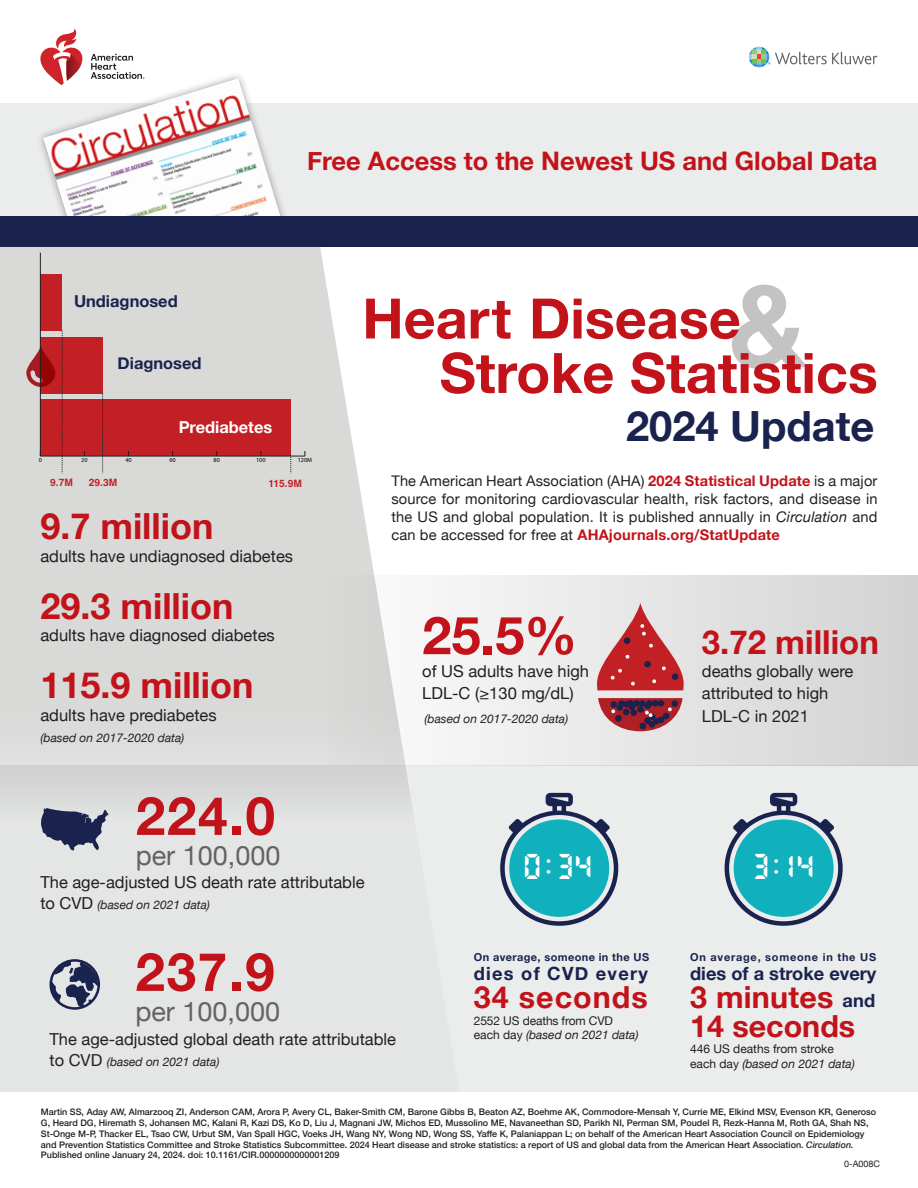
<style>
.page{position:relative;width:918px;height:1188px;background:#fff}
.page>*{position:absolute;margin:0;border:0;box-sizing:border-box;transform-origin:0 0}
.t1{font:700 114.45px "Helvetica Neue";color:#c3c3c3}
.t2{font:700 55.8px/54.4px "Helvetica Neue";color:#c2131b}
.t3{font:700 53.1px "Helvetica Neue";letter-spacing:.03em;color:#c2131b}
.t4{font:700 52.5px "Helvetica Neue";color:#c2131b}
.t5{font:700 41.7px "Helvetica Neue";color:#19234e}
.t6{font:36.75px "Digital Dismay";color:#fff}
.t7{font:700 36px "Helvetica Neue";color:#c2131b}
.t8{font:700 33px "Helvetica Neue";color:#c2131b}
.t9{font:700 30.45px/28.5px "Helvetica Neue";letter-spacing:.01em;color:#c2131b}
.t10{font:700 30.45px "Helvetica Neue";letter-spacing:.035em;color:#c2131b}
.t11{font:27px "Helvetica Neue";color:#636366}
.t12{font:700 25.5px "Helvetica Neue";color:#c2131b}
.t13{font:700 18.3px "Helvetica Neue";color:#19234e}
.t14{font:700 18.3px "Helvetica Neue";letter-spacing:.07em;color:#19234e}
.t15{font:16.5px/22.5px "Helvetica Neue";color:#231f20}
.t16{font:700 16.5px "Helvetica Neue";color:#19234e}
.t17{font:700 16.5px "Helvetica Neue";color:#fff}
.t18{font:14.7px/18px "Helvetica Neue";letter-spacing:.01em;color:#231f20;text-align:justify}
.t19{font:12px/14.5px "Helvetica Neue";letter-spacing:-.01em;color:#231f20}
.t20{font:italic 12px "Helvetica Neue";color:#231f20}
.t21{font:700 10.95px "Helvetica Neue";letter-spacing:.035em;color:#19234e}
.t22{font:700 10.95px "Helvetica Neue";letter-spacing:.055em;color:#19234e}
.t23{font:700 10.2px "Helvetica";color:#c32026}
.t24{font:500 9px/10.8px "Helvetica Neue";color:#231f20}
.t25{font:9px "Helvetica Neue";color:#231f20}
.t26{font:6.15px "Myriad Pro";color:#040503}
.s1{font-style:normal;font-size:16.5px}
.s2{font-weight:700;color:#c2131b}
.s3{font-style:italic}
.s4{font-size:18.3px;color:#19234e}
</style>
<div class="page">
<div style="left:0;top:766px;width:918px;height:326px;background:#ebecec"></div>
<svg style="left:0;top:247px;width:413px;height:763px;fill:#d9d9d8"></svg>
<svg style="left:749px;top:47px;width:129px;height:20px"></svg>
<div style="left:0;top:103px;width:918px;height:135px;background:#ebecec"></div>
<div style="left:36px;top:71px;width:258px;height:175px;background:#231f20;opacity:.43"></div>
<svg style="left:40px;top:28px;width:247px;height:188px"></svg>
<img style="left:43px;top:79px;width:244px;height:137px">
<div style="left:0;top:216px;width:918px;height:31px;background:#19234e"></div>
<svg style="left:329px;top:575px;width:589px;height:191px"></svg>
<div style="left:40px;top:400px;width:251px;height:56px;background:#c32026"></div>
<div style="left:40px;top:337px;width:63px;height:56px;background:#c32026"></div>
<div style="left:40px;top:274px;width:22px;height:57px;background:#c32026"></div>
<svg style="left:62px;top:330px;width:1px;height:144px"></svg>
<svg style="left:102px;top:393px;width:1px;height:81px"></svg>
<svg style="left:291px;top:455px;width:1px;height:19px"></svg>
<svg style="left:26px;top:346px;width:29px;height:41px"></svg>
<hr style="left:40px;top:456px;width:265px;height:1px;background:#231f20">
<hr style="left:40px;top:253px;width:1px;height:203px;background:#231f20">
<svg style="left:40px;top:808px;width:69px;height:42px"></svg>
<svg style="left:47px;top:958px;width:55px;height:49px"></svg>
<svg style="left:598px;top:698px;width:85px;height:33px;background:#95505e"></svg>
<svg style="left:597px;top:603px;width:87px;height:87px;background:#d1797d"></svg>
<svg style="left:500px;top:793px;width:119px;height:133px"></svg>
<svg style="left:724px;top:793px;width:119px;height:133px"></svg>
<h3 class="t12" style="left:307px;top:141px;width:572px">Free Access to the Newest US and Global Data</h3>
<h3 class="t16" style="left:74px;top:288px;width:105px">Undiagnosed</h3>
<h3 class="t16" style="left:118px;top:350px;width:85px">Diagnosed</h3>
<h3 class="t17" style="left:179px;top:414px;width:95px">Prediabetes</h3>
<h1 class="t1" style="left:728px;top:237px;width:80px">&amp;</h1>
<h2 class="t2" style="left:440px;top:293px;width:440px;text-indent:-77px">Heart Disease<br>Stroke Statistics</h2>
<h3 class="t5" style="left:626px;top:393px;width:250px">2024 Update</h3>
<p class="t26" style="left:39px;top:456px;width:5px">0</p>
<p class="t26" style="left:81px;top:456px;width:8px">20</p>
<p class="t26" style="left:125px;top:456px;width:8px">40</p>
<p class="t26" style="left:169px;top:456px;width:8px">60</p>
<p class="t26" style="left:214px;top:456px;width:8px">80</p>
<p class="t26" style="left:256px;top:456px;width:11px">100</p>
<p class="t26" style="left:298px;top:456px;width:16px">120M</p>
<p class="t23" style="left:50px;top:477px;width:24px">9.7M</p>
<p class="t23" style="left:89px;top:477px;width:30px">29.3M</p>
<p class="t23" style="left:269px;top:477px;width:35px">115.9M</p>
<h3 class="t7" style="left:40px;top:498px;width:175px">9.7 million</h3>
<h3 class="t15" style="left:40px;top:546px;width:254px">adults have undiagnosed diabetes</h3>
<h3 class="t7" style="left:40px;top:578px;width:195px">29.3 million</h3>
<h3 class="t15" style="left:40px;top:625px;width:236px">adults have diagnosed diabetes</h3>
<h3 class="t7" style="left:40px;top:657px;width:215px">115.9 million</h3>
<h3 class="t15" style="left:40px;top:705px;width:178px">adults have prediabetes</h3>
<h3 class="t20" style="left:40px;top:729px;width:145px">(based on 2017-2020 data)</h3>
<h3 class="t3" style="left:136px;top:774px;width:141px">224.0</h3>
<h3 class="t11" style="left:136px;top:836px;width:146px">per 100,000</h3>
<h3 class="t15" style="left:40px;top:872px;width:326px">The age-adjusted US death rate attributable</h3>
<h3 class="t20" style="left:40px;top:896px;width:171px"><span class="s1">to CVD</span> (based on 2021 data)</h3>
<p class="t18" style="left:392px;top:473px;width:488px">The American Heart Association (AHA) <span class="s2">2024 Statistical Update</span> is a major source for monitoring cardiovascular health, risk factors, and disease in the US and global population. It is published annually in <span class="s3">Circulation</span> and can be accessed for free at <span class="s2">AHAjournals.org/StatUpdate</span></p>
<h3 class="t4" style="left:422px;top:594px;width:156px">25.5%</h3>
<h3 class="t15" style="left:422px;top:661px;width:168px">of US adults have high<br>LDL-C (≥130 mg/dL)</h3>
<h3 class="t8" style="left:702px;top:617px;width:179px">3.72 million</h3>
<h3 class="t15" style="left:702px;top:661px;width:153px">deaths globally were attributed to high</h3>
<h3 class="t20" style="left:424px;top:710px;width:145px">(based on 2017-2020 data)</h3>
<h3 class="t15" style="left:702px;top:706px;width:109px">LDL-C in 2021</h3>
<h3 class="t6" style="left:525px;top:848px;width:69px">0:34</h3>
<h3 class="t6" style="left:753px;top:848px;width:63px">3:14</h3>
<p class="t22" style="left:690px;top:948px;width:187px">On average, someone in the US</p>
<h3 class="t13" style="left:690px;top:959px;width:188px">dies of a stroke every</h3>
<h3 class="t9" style="left:690px;top:984px;width:187px">3 minutes <span class="s4">and<br></span>14 seconds</h3>
<h3 class="t19" style="left:690px;top:1042px;width:166px">446 US deaths from stroke each day <span class="s3">(based on 2021 data)</span></h3>
<p class="t24" style="left:41px;top:1106px;width:837px">Martin SS, Aday AW, Almarzooq ZI, Anderson CAM, Arora P, Avery CL, Baker-Smith CM, Barone Gibbs B, Beaton AZ, Boehme AK, Commodore-Mensah Y, Currie ME, Elkind MSV, Evenson KR, Generoso G, Heard DG, Hiremath S, Johansen MC, Kalani R, Kazi DS, Ko D, Liu J, Magnani JW, Michos ED, Mussolino ME, Navaneethan SD, Parikh NI, Perman SM, Poudel R, Rezk-Hanna M, Roth GA, Shah NS, St-Onge M-P, Thacker EL, Tsao CW, Urbut SM, Van Spall HGC, Voeks JH, Wang NY, Wong ND, Wong SS, Yaffe K, Palaniappan L; on behalf of the American Heart Association Council on Epidemiology and Prevention Statistics Committee and Stroke Statistics Subcommittee. 2024 Heart disease and stroke statistics: a report of US and global data from the American Heart Association. <span class="s3">Circulation.<br></span>Published online January 24, 2024. doi: 10.1161/CIR.0000000000001209</p>
<p class="t25" style="left:844px;top:1158px;width:37px">0-A008C</p>
<p class="t21" style="left:474px;top:948px;width:177px">On average, someone in the US</p>
<h3 class="t14" style="left:474px;top:959px;width:176px">dies of CVD every</h3>
<h3 class="t10" style="left:474px;top:973px;width:175px">34 seconds</h3>
<h3 class="t19" style="left:474px;top:1014px;width:166px">2552 US deaths from CVD each day <span class="s3">(based on 2021 data)</span></h3>
<h3 class="t3" style="left:135px;top:930px;width:141px">237.9</h3>
<h3 class="t11" style="left:135px;top:992px;width:146px">per 100,000</h3>
<h3 class="t15" style="left:49px;top:1029px;width:348px">The age-adjusted global death rate attributable</h3>
<h3 class="t20" style="left:49px;top:1053px;width:171px"><span class="s1">to CVD</span> (based on 2021 data)</h3>
</div>
